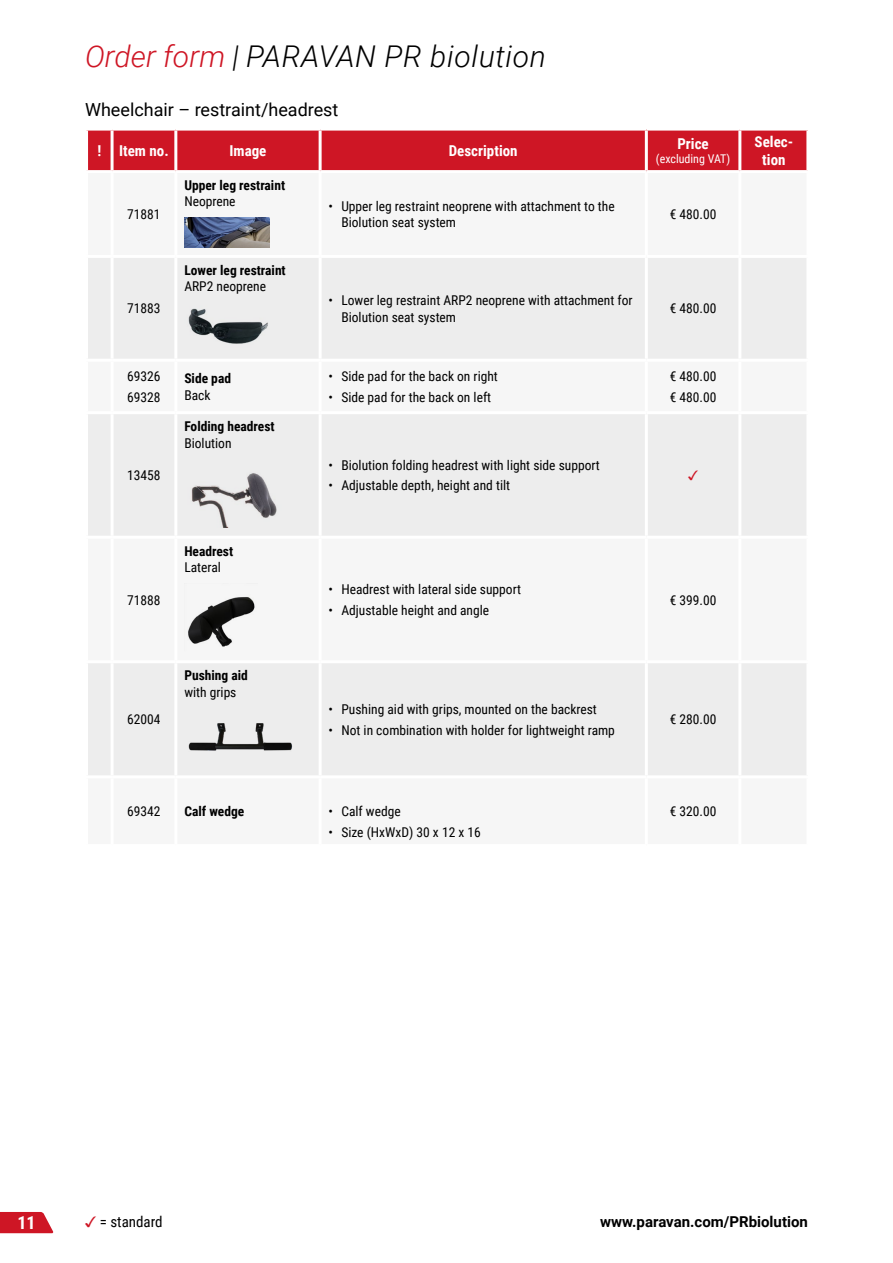
<style>
.page{position:relative;width:893px;height:1263px;background:#fff}
.page>*{position:absolute;margin:0;border:0;box-sizing:border-box;transform-origin:0 0}
.t1{font:italic 300 30px "Roboto";letter-spacing:.02em;color:#000}
.t2{font:18px "Roboto";color:#000}
.t3{font:700 18px "Roboto Condensed";color:#fff}
.t4{font:700 15px/18px "Roboto Condensed";color:#fff;text-align:center}
.t5{font:700 15px "Roboto";color:#000}
.t6{font:15px "Roboto Condensed";color:#000}
.t7{font:13.5px/16.5px "Roboto Condensed";color:#000}
.t8{font:700 13.5px "Roboto Condensed";color:#000}
.t9{font:13.5px "Arial Unicode MS";color:#ce1625}
.t10{font:12px "Roboto Condensed";color:#fff}
.s1{color:#ce1625}
.s2{font-family:"Arial Unicode MS";color:#ce1625}
</style>
<div class="page">
<svg style="left:0;top:1212px;width:54px;height:21px"></svg>
<div style="left:88px;top:131px;width:718px;height:39px;background:#ce1625"></div>
<svg style="left:88px;top:258px;width:718px;height:517px;fill:#ededed"></svg>
<hr style="left:111px;top:131px;width:3px;height:39px;background:#fff">
<hr style="left:174px;top:131px;width:3px;height:39px;background:#fff">
<hr style="left:319px;top:131px;width:3px;height:39px;background:#fff">
<hr style="left:645px;top:131px;width:3px;height:39px;background:#fff">
<hr style="left:738px;top:131px;width:3px;height:39px;background:#fff">
<hr style="left:111px;top:258px;width:3px;height:101px;background:#fff">
<hr style="left:174px;top:258px;width:3px;height:101px;background:#fff">
<hr style="left:319px;top:258px;width:3px;height:101px;background:#fff">
<hr style="left:645px;top:258px;width:3px;height:101px;background:#fff">
<hr style="left:738px;top:258px;width:3px;height:101px;background:#fff">
<hr style="left:85px;top:359px;width:27px;height:3px;background:#fff">
<hr style="left:112px;top:359px;width:64px;height:3px;background:#fff">
<hr style="left:111px;top:362px;width:3px;height:49px;background:#fff">
<hr style="left:176px;top:359px;width:144px;height:3px;background:#fff">
<hr style="left:174px;top:362px;width:3px;height:49px;background:#fff">
<hr style="left:320px;top:359px;width:326px;height:3px;background:#fff">
<hr style="left:319px;top:362px;width:3px;height:49px;background:#fff">
<hr style="left:646px;top:359px;width:94px;height:3px;background:#fff">
<hr style="left:645px;top:362px;width:3px;height:49px;background:#fff">
<hr style="left:740px;top:359px;width:69px;height:3px;background:#fff">
<hr style="left:738px;top:362px;width:3px;height:49px;background:#fff">
<hr style="left:85px;top:411px;width:27px;height:3px;background:#fff">
<hr style="left:112px;top:411px;width:64px;height:3px;background:#fff">
<hr style="left:111px;top:414px;width:3px;height:122px;background:#fff">
<hr style="left:176px;top:411px;width:144px;height:3px;background:#fff">
<hr style="left:174px;top:414px;width:3px;height:122px;background:#fff">
<hr style="left:320px;top:411px;width:326px;height:3px;background:#fff">
<hr style="left:319px;top:414px;width:3px;height:122px;background:#fff">
<hr style="left:646px;top:411px;width:94px;height:3px;background:#fff">
<hr style="left:645px;top:414px;width:3px;height:122px;background:#fff">
<hr style="left:740px;top:411px;width:69px;height:3px;background:#fff">
<hr style="left:738px;top:414px;width:3px;height:122px;background:#fff">
<hr style="left:85px;top:536px;width:27px;height:3px;background:#fff">
<hr style="left:112px;top:536px;width:64px;height:3px;background:#fff">
<hr style="left:111px;top:539px;width:3px;height:121px;background:#fff">
<hr style="left:176px;top:536px;width:144px;height:3px;background:#fff">
<hr style="left:174px;top:539px;width:3px;height:121px;background:#fff">
<hr style="left:320px;top:536px;width:326px;height:3px;background:#fff">
<hr style="left:319px;top:539px;width:3px;height:121px;background:#fff">
<hr style="left:646px;top:536px;width:94px;height:3px;background:#fff">
<hr style="left:645px;top:539px;width:3px;height:121px;background:#fff">
<hr style="left:740px;top:536px;width:69px;height:3px;background:#fff">
<hr style="left:738px;top:539px;width:3px;height:121px;background:#fff">
<hr style="left:85px;top:660px;width:27px;height:3px;background:#fff">
<hr style="left:112px;top:660px;width:64px;height:3px;background:#fff">
<hr style="left:111px;top:663px;width:3px;height:112px;background:#fff">
<hr style="left:176px;top:660px;width:144px;height:3px;background:#fff">
<hr style="left:174px;top:663px;width:3px;height:112px;background:#fff">
<hr style="left:320px;top:660px;width:326px;height:3px;background:#fff">
<hr style="left:319px;top:663px;width:3px;height:112px;background:#fff">
<hr style="left:646px;top:660px;width:94px;height:3px;background:#fff">
<hr style="left:645px;top:663px;width:3px;height:112px;background:#fff">
<hr style="left:740px;top:660px;width:69px;height:3px;background:#fff">
<hr style="left:738px;top:663px;width:3px;height:112px;background:#fff">
<img style="left:184px;top:218px;width:85px;height:30px">
<img style="left:185px;top:302px;width:84px;height:50px">
<img style="left:184px;top:459px;width:106px;height:68px">
<img style="left:184px;top:583px;width:74px;height:70px">
<img style="left:184px;top:708px;width:116px;height:60px">
<h1 class="t1" style="left:85px;top:35px;width:462px"><span class="s1">Order form</span> | PARAVAN PR biolution</h1>
<h2 class="t2" style="left:85px;top:97px;width:255px">Wheelchair – restraint/headrest</h2>
<p class="t4" style="left:97px;top:141px;width:73px">! Item no.</p>
<p class="t4" style="left:229px;top:141px;width:38px">Image</p>
<p class="t4" style="left:449px;top:141px;width:70px">Description</p>
<p class="t4" style="left:677px;top:134px;width:33px">Price</p>
<p class="t10" style="left:656px;top:150px;width:76px">(excluding VAT)</p>
<p class="t7" style="left:127px;top:206px;width:35px">71881</p>
<p class="t7" style="left:127px;top:300px;width:35px">71883</p>
<p class="t8" style="left:184px;top:176px;width:102px">Upper leg restraint</p>
<p class="t7" style="left:184px;top:193px;width:53px">Neoprene</p>
<p class="t7" style="left:341px;top:197px;width:275px;text-indent:-13px">• Upper leg restraint neoprene with attachment to the<br>Biolution seat system</p>
<p class="t7" style="left:670px;top:205px;width:48px">€ 480.00</p>
<p class="t8" style="left:184px;top:261px;width:103px">Lower leg restraint</p>
<p class="t7" style="left:184px;top:278px;width:83px">ARP2 neoprene</p>
<p class="t7" style="left:341px;top:292px;width:293px;text-indent:-13px">• Lower leg restraint ARP2 neoprene with attachment for<br>Biolution seat system</p>
<p class="t7" style="left:670px;top:300px;width:48px">€ 480.00</p>
<p class="t7" style="left:127px;top:365px;width:35px;line-height:21px">69326<br>69328</p>
<p class="t8" style="left:184px;top:369px;width:48px">Side pad</p>
<p class="t7" style="left:184px;top:386px;width:28px">Back</p>
<p class="t7" style="left:127px;top:466px;width:35px">13458</p>
<p class="t8" style="left:184px;top:417px;width:92px">Folding headrest</p>
<p class="t7" style="left:184px;top:434px;width:49px">Biolution</p>
<p class="t7" style="left:127px;top:591px;width:35px">71888</p>
<p class="t8" style="left:184px;top:542px;width:50px">Headrest</p>
<p class="t7" style="left:184px;top:558px;width:38px">Lateral</p>
<p class="t7" style="left:127px;top:711px;width:35px">62004</p>
<p class="t8" style="left:184px;top:666px;width:65px">Pushing aid</p>
<p class="t7" style="left:184px;top:683px;width:54px">with grips</p>
<p class="t7" style="left:329px;top:368px;width:171px">• Side pad for the back on right</p>
<p class="t7" style="left:329px;top:388px;width:164px">• Side pad for the back on left</p>
<p class="t7" style="left:329px;top:456px;width:273px">• Biolution folding headrest with light side support</p>
<p class="t7" style="left:329px;top:477px;width:183px">• Adjustable depth, height and tilt</p>
<p class="t7" style="left:329px;top:581px;width:194px">• Headrest with lateral side support</p>
<p class="t7" style="left:329px;top:601px;width:162px">• Adjustable height and angle</p>
<p class="t7" style="left:329px;top:700px;width:270px">• Pushing aid with grips, mounted on the backrest</p>
<p class="t7" style="left:329px;top:721px;width:288px">• Not in combination with holder for lightweight ramp</p>
<p class="t7" style="left:670px;top:366px;width:48px;line-height:20.4px">€ 480.00 € 480.00</p>
<p class="t9" style="left:688px;top:465px;width:12px">✓</p>
<p class="t7" style="left:670px;top:591px;width:48px">€ 399.00</p>
<p class="t7" style="left:670px;top:711px;width:48px">€ 280.00</p>
<p class="t4" style="left:755px;top:132px;width:40px">Selec&shy;tion</p>
<p class="t7" style="left:127px;top:803px;width:35px">69342</p>
<p class="t8" style="left:184px;top:802px;width:61px">Calf wedge</p>
<p class="t7" style="left:329px;top:803px;width:74px">• Calf wedge</p>
<p class="t7" style="left:329px;top:823px;width:154px">• Size (HxWxD) 30 x 12 x 16</p>
<p class="t7" style="left:670px;top:803px;width:48px">€ 320.00</p>
<h2 class="t3" style="left:18px;top:1210px;width:20px">11</h2>
<p class="t5" style="left:600px;top:1211px;width:209px">www.paravan.com/PRbiolution</p>
<p class="t6" style="left:85px;top:1211px;width:79px"><span class="s2">✓</span> = standard</p>
</div>
